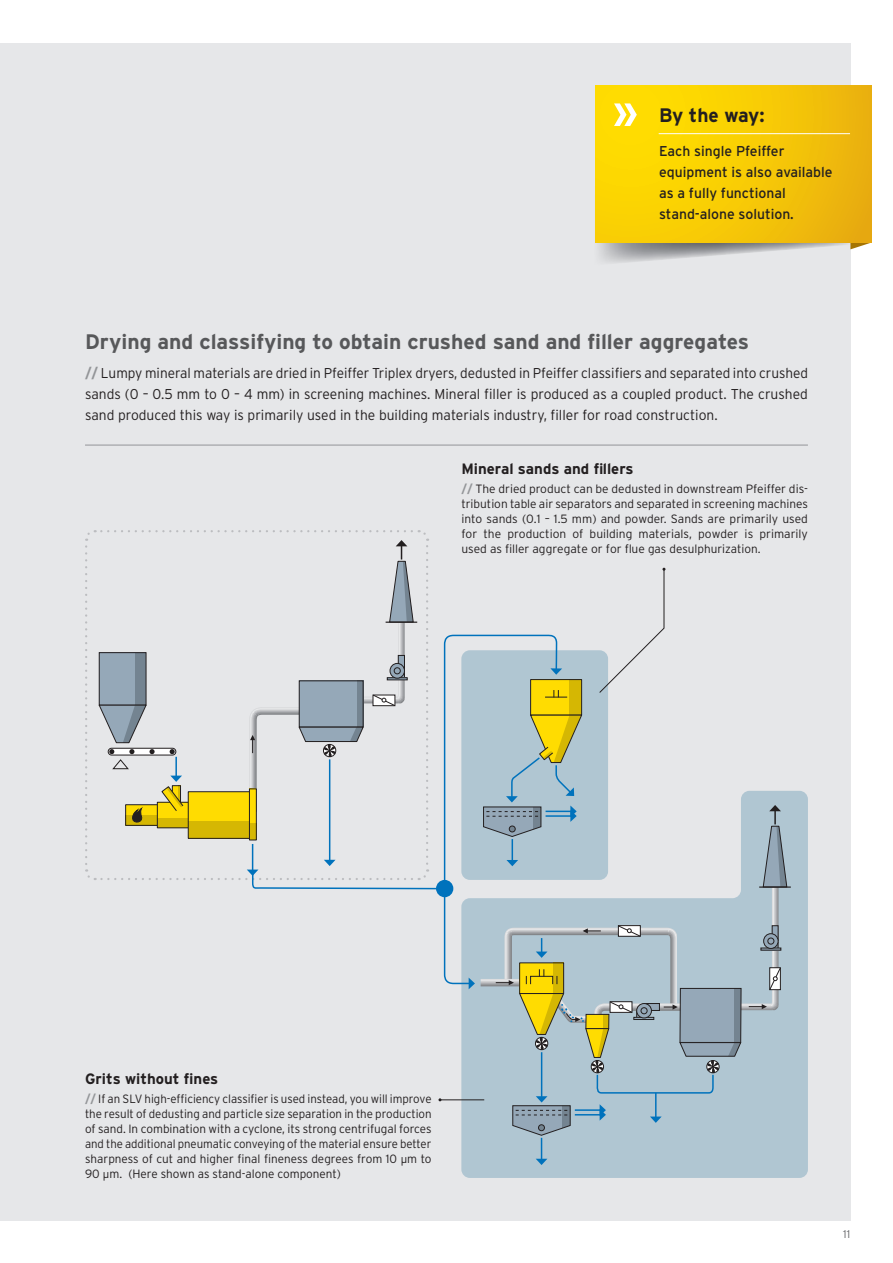
<style>
.page{position:relative;width:893px;height:1263px;background:#fff}
.page>*{position:absolute;margin:0;border:0;box-sizing:border-box;transform-origin:0 0}
.t1{font:700 21px "Interstate";color:#57585a}
.t2{font:700 19.5px "Interstate";letter-spacing:-.01em;color:#231f20}
.t3{font:700 15px "Interstate";color:#231f20}
.t4{font:300 14.25px/21px "Interstate";color:#231f20;text-align:justify;scale:.96 1}
.t5{font:14.25px/21px "Interstate";color:#231f20}
.t6{font:300 12px/15px "Interstate";color:#231f20;text-align:justify;scale:.96 1}
.t7{font:300 12px/15px "Interstate";color:#231f20;text-align:justify}
.t8{font:300 11.25px "Interstate";color:#6c6d70}
.s1{font-weight:700;color:#939598}
.s2{font-family:"DIN Pro";font-weight:400}
</style>
<div class="page">
<div style="left:0;top:43px;width:850px;height:1177px;background:#e6e7e9"></div>
<div style="left:461px;top:791px;width:347px;height:387px;background:#b0c6d2"></div>
<hr style="left:759px;top:886px;width:32px;height:2px;background:#231f20">
<hr style="left:85px;top:445px;width:723px;height:1px;background:#939598">
<svg style="left:85px;top:530px;width:703px;height:635px"></svg>
<img style="left:595px;top:242px;width:255px;height:21px">
<svg style="left:850px;top:242px;width:22px;height:7px"></svg>
<div style="left:595px;top:85px;width:277px;height:157px;background:linear-gradient(to right,#ffe000,#ecb40e)"></div>
<hr style="left:659px;top:133px;width:191px;height:1px;background:#fff">
<svg style="left:614px;top:103px;width:23px;height:23px"></svg>
<h2 class="t2" style="left:659px;top:104px;width:107px">By the way:</h2>
<p class="t5" style="left:659px;top:140px;width:175px">Each single Pfeiffer equipment is also available as a fully functional stand-alone solution.</p>
<h1 class="t1" style="left:85px;top:329px;width:666px">Drying and classifying to obtain crushed sand and filler aggregates</h1>
<p class="t4" style="left:85px;top:362px;width:755px"><span class="s1">//</span> Lumpy mineral materials are dried in Pfeiffer Triplex dryers, dedusted in Pfeiffer classifiers and separated into crushed sands (0 – 0.5 mm to 0 – 4 mm) in screening machines. Mineral filler is produced as a coupled product. The crushed sand produced this way is primarily used in the building materials industry, filler for road construction.</p>
<p class="t3" style="left:461px;top:460px;width:174px">Mineral sands and fillers</p>
<p class="t7" style="left:461px;top:481px;width:348px"><span class="s1">//</span> The dried product can be dedusted in downstream Pfeiffer dis&shy;tribution table air separators and separated in screening machines into sands (0.1 – 1.5 mm) and powder. Sands are primarily used for the production of building materials, powder is primarily used as filler aggregate or for flue gas desulphurization.</p>
<p class="t3" style="left:85px;top:1070px;width:135px">Grits without fines</p>
<p class="t6" style="left:85px;top:1091px;width:363px"><span class="s1">//</span> If an SLV high-efficiency classifier is used instead, you will improve the result of dedusting and particle size separation in the production of sand. In combination with a cyclone, its strong centrifugal forces and the additional pneumatic conveying of the material ensure better sharpness of cut and higher final fineness degrees from 10 <span class="s2">µ</span>m to 90 <span class="s2">µ</span>m. (Here shown as stand-alone component)</p>
<p class="t8" style="left:843px;top:1228px;width:9px">11</p>
</div>
